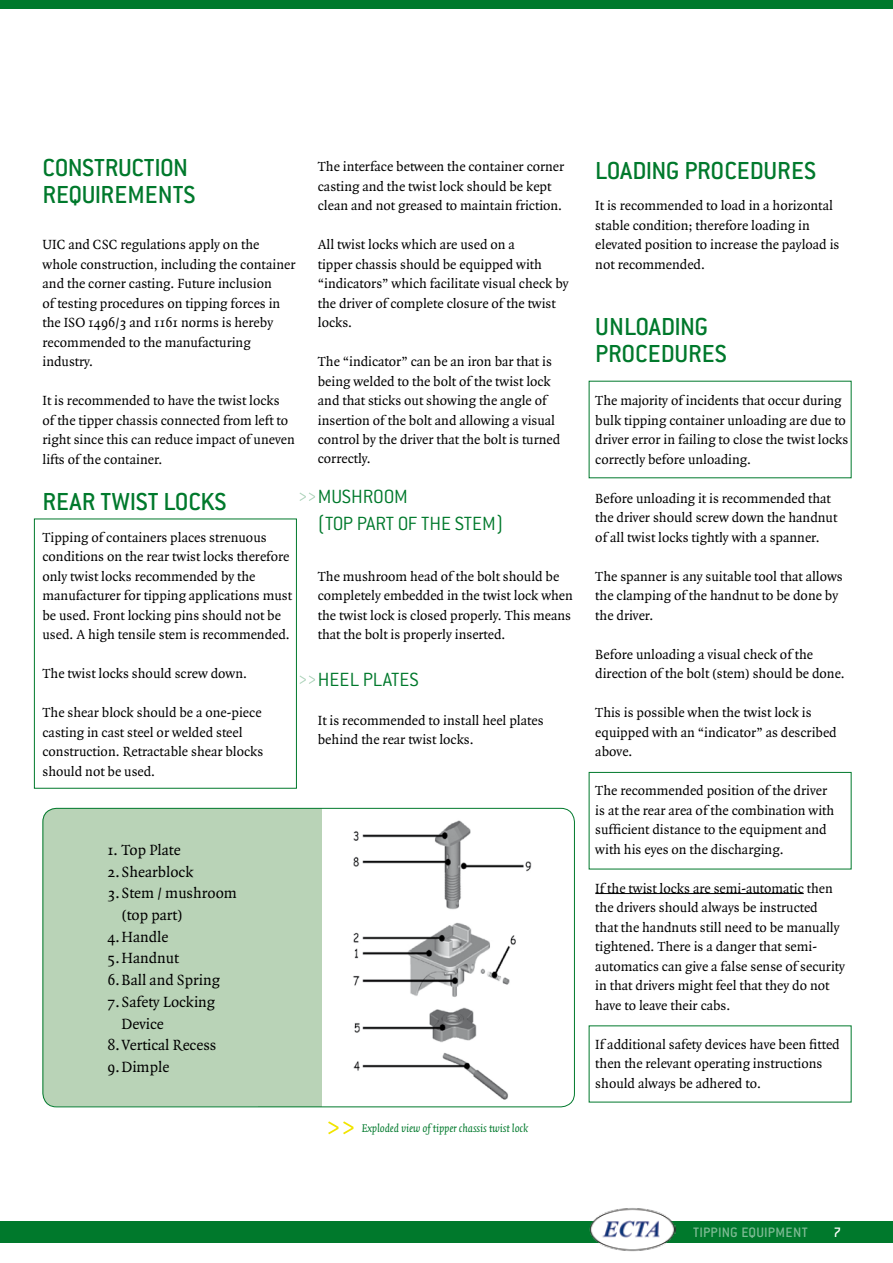
<style>
.page{position:relative;width:893px;height:1263px;background:#fff}
.page>*{position:absolute;margin:0;border:0;box-sizing:border-box;transform-origin:0 0}
.t1{font:500 27px/27px "Conduit ITC";color:#00792c}
.t2{font:300 21px/27px "Conduit ITC";color:#00792c}
.t3{font:15.9px "Quadraat";color:#000}
.t4{font:500 15px "Conduit ITC";letter-spacing:.015em;color:#fff}
.t5{font:14.25px/19.5px "Quadraat";color:#000}
.t6{font:italic 12px "Quadraat";letter-spacing:-.01em;color:#00792c}
</style>
<div class="page">
<hr style="left:595px;top:893px;width:209px;height:1px;background:#000">
<div style="left:0;top:0;width:893px;height:9px;background:#00792c"></div>
<div style="left:43px;top:808px;width:268px;height:298px;background:#b9d3b7;border-radius:14px"></div>
<div style="left:258px;top:808px;width:63px;height:298px;background:#b9d3b7"></div>
<div style="left:43px;top:808px;width:532px;height:299px;border:1px solid #00792c;border-radius:14px"></div>
<img style="left:353px;top:820px;width:179px;height:280px">
<svg style="left:328px;top:1121px;width:25px;height:13px"></svg>
<div style="left:0;top:1221px;width:893px;height:21px;background:#00792c"></div>
<img style="left:589px;top:1208px;width:87px;height:44px">
<svg style="left:300px;top:492px;width:15px;height:9px"></svg>
<svg style="left:300px;top:675px;width:15px;height:9px"></svg>
<div style="left:34px;top:519px;width:263px;height:270px;border:1px solid #00792c"></div>
<div style="left:589px;top:772px;width:262px;height:97px;border:1px solid #00792c"></div>
<h1 class="t1" style="left:43px;top:154px;width:154px">CONSTRUCTION<br>REQUIREMENTS</h1>
<p class="t5" style="left:43px;top:235px;width:254px">UIC and CSC regulations apply on the whole construction, including the container and the corner casting. Future inclusion<br>of testing procedures on tipping forces in the ISO 1496/3 and 1161 norms is hereby recommended to the manufacturing industry.</p>
<p class="t5" style="left:43px;top:391px;width:254px">It is recommended to have the twist locks of the tipper chassis connected from left to right since this can reduce impact of uneven lifts of the container.</p>
<h1 class="t1" style="left:43px;top:488px;width:185px">REAR TWIST LOCKS</h1>
<p class="t5" style="left:43px;top:528px;width:251px">Tipping of containers places strenuous conditions on the rear twist locks therefore only twist locks recommended by the manufacturer for tipping applications must be used. Front locking pins should not be used. A high tensile stem is recommended.</p>
<p class="t5" style="left:43px;top:664px;width:206px">The twist locks should screw down.</p>
<p class="t5" style="left:43px;top:703px;width:222px">The shear block should be a one-piece casting in cast steel or welded steel construction. Retractable shear blocks should not be used.</p>
<p class="t5" style="left:318px;top:157px;width:248px">The interface between the container corner casting and the twist lock should be kept clean and not greased to maintain friction.</p>
<p class="t5" style="left:318px;top:235px;width:252px">All twist locks which are used on a<br>tipper chassis should be equipped with “indicators” which facilitate visual check by the driver of complete closure of the twist locks.</p>
<p class="t5" style="left:318px;top:352px;width:244px">The “indicator” can be an iron bar that is being welded to the bolt of the twist lock and that sticks out showing the angle of insertion of the bolt and allowing a visual control by the driver that the bolt is turned correctly.</p>
<h2 class="t2" style="left:318px;top:483px;width:187px">MUSHROOM<br>(TOP PART OF THE STEM)</h2>
<p class="t5" style="left:318px;top:567px;width:257px">The mushroom head of the bolt should be completely embedded in the twist lock when the twist lock is closed properly. This means that the bolt is properly inserted.</p>
<h2 class="t2" style="left:318px;top:666px;width:102px">H EEL PLATES</h2>
<p class="t5" style="left:318px;top:711px;width:227px">It is recommended to install heel plates behind the rear twist locks.</p>
<p class="t3" style="left:107px;top:842px;width:75px">1. Top Plate</p>
<p class="t3" style="left:107px;top:863px;width:88px">2.Shearblock</p>
<p class="t3" style="left:107px;top:885px;width:131px">3.Stem / mushroom</p>
<p class="t3" style="left:122px;top:907px;width:63px">(top part)</p>
<p class="t3" style="left:107px;top:928px;width:63px">4.Handle</p>
<p class="t3" style="left:107px;top:950px;width:73px">5.Handnut</p>
<p class="t3" style="left:107px;top:972px;width:114px">6.Ball and Spring</p>
<p class="t3" style="left:107px;top:993px;width:109px">7.Safety Locking</p>
<p class="t3" style="left:122px;top:1015px;width:44px">Device</p>
<p class="t3" style="left:107px;top:1037px;width:111px">8.Vertical Recess</p>
<p class="t3" style="left:107px;top:1058px;width:63px">9.Dimple</p>
<p class="t6" style="left:362px;top:1121px;width:168px">Exploded view of tipper chassis twist lock</p>
<h1 class="t1" style="left:595px;top:156px;width:222px">LOADING PROCEDURES</h1>
<p class="t5" style="left:595px;top:196px;width:246px">It is recommended to load in a horizontal stable condition; therefore loading in elevated position to increase the payload is not recommended.</p>
<h1 class="t1" style="left:595px;top:312px;width:133px">UNLOADING<br>PROCEDURES</h1>
<p class="t5" style="left:595px;top:391px;width:254px">The majority of incidents that occur during bulk tipping container unloading are due to driver error in failing to close the twist locks correctly before unloading.</p>
<p class="t5" style="left:595px;top:489px;width:243px">Before unloading it is recommended that the driver should screw down the handnut of all twist locks tightly with a spanner.</p>
<p class="t5" style="left:595px;top:567px;width:249px">The spanner is any suitable tool that allows the clamping of the handnut to be done by the driver.</p>
<p class="t5" style="left:595px;top:645px;width:251px">Before unloading a visual check of the direction of the bolt (stem) should be done.</p>
<p class="t5" style="left:595px;top:703px;width:243px">This is possible when the twist lock is equipped with an “indicator” as described above.</p>
<p class="t5" style="left:595px;top:781px;width:240px">The recommended position of the driver is at the rear area of the combination with sufficient distance to the equipment and with his eyes on the discharging.</p>
<p class="t5" style="left:595px;top:879px;width:251px">If the twist locks are semi-automatic then the drivers should always be instructed<br>that the handnuts still need to be manually tightened. There is a danger that semi&shy;automatics can give a false sense of security in that drivers might feel that they do not have to leave their cabs.</p>
<p class="t5" style="left:595px;top:1035px;width:246px">If additional safety devices have been fitted then the relevant operating instructions should always be adhered to.</p>
<p class="t4" style="left:693px;top:1223px;width:116px">TIPPING EQUIPMENT</p>
<p class="t4" style="left:833px;top:1223px;width:9px">7</p>
</div>
